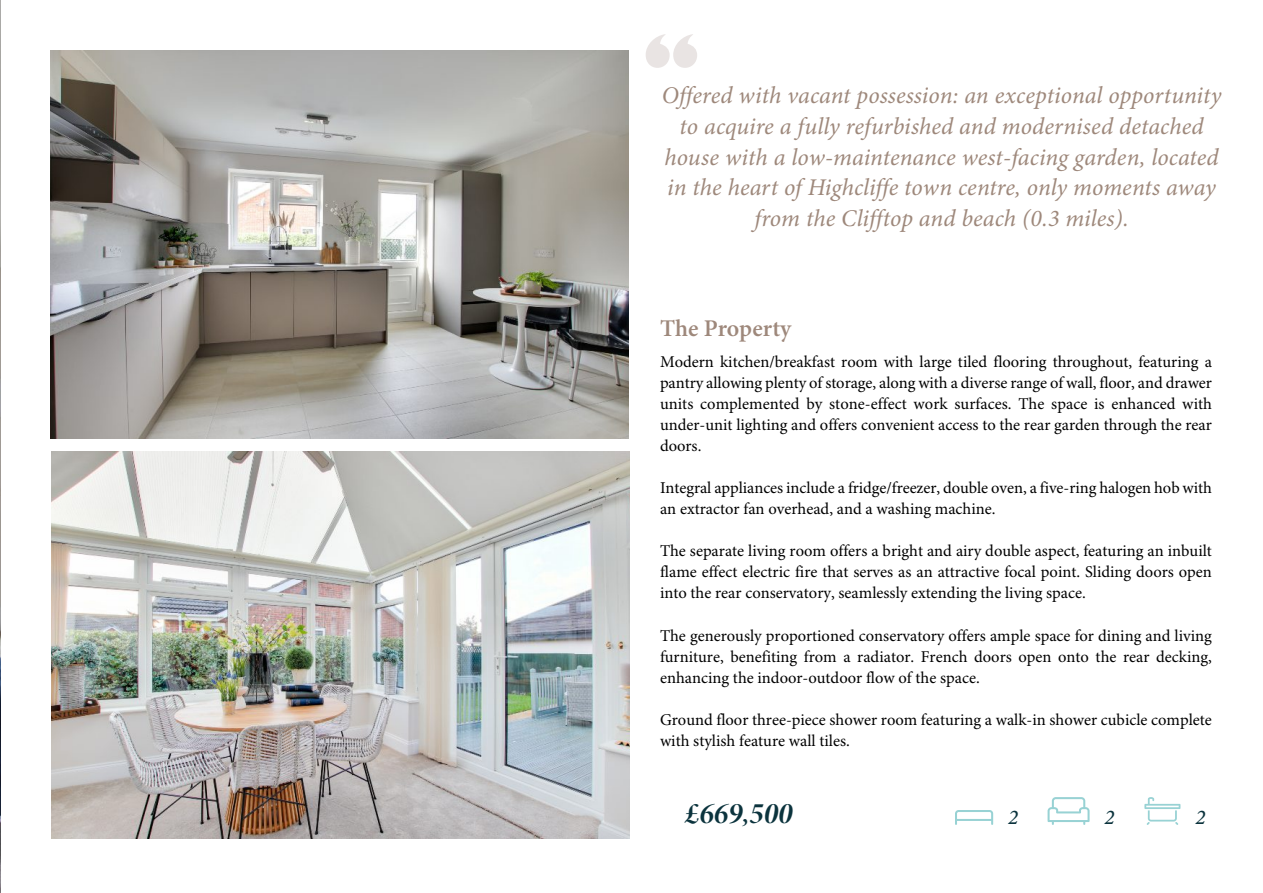
<style>
.page{position:relative;width:1263px;height:893px;background:#fff}
.page>*{position:absolute;margin:0;border:0;box-sizing:border-box;transform-origin:0 0}
.t1{font:30px "Minion Pro Bold It Disp";color:#0b333d}
.t2{font:italic 24px/30.8px "Minion Pro";color:#9e887b;text-align:center}
.t3{font:600 24px "Minion Pro";letter-spacing:-.005em;color:#9e887b}
.t4{font:italic 500 21px "Minion Pro";color:#0b333d}
.t5{font:16.5px/21.1px "Minion Pro";color:#000;text-align:justify}
</style>
<div class="page">
<img style="left:50px;top:51px;width:578px;height:387px">
<img style="left:51px;top:451px;width:578px;height:388px">
<svg style="left:646px;top:34px;width:51px;height:34px"></svg>
<img style="left:0;top:0;width:1px;height:893px">
<svg style="left:1144px;top:797px;width:36px;height:28px"></svg>
<svg style="left:1047px;top:797px;width:42px;height:28px"></svg>
<svg style="left:955px;top:810px;width:38px;height:15px"></svg>
<hr style="left:956px;top:819px;width:36px;height:2px;background:#98d2d4">
<p class="t2" style="left:662px;top:82px;width:561px">Offered with vacant possession: an exceptional opportunity to acquire a fully refurbished and modernised detached house with a low-maintenance west-facing garden, located in the heart of Highcliffe town centre, only moments away from the Clifftop and beach (0.3 miles).</p>
<h2 class="t3" style="left:660px;top:318px;width:133px">The Property</h2>
<p class="t5" style="left:660px;top:352px;width:553px">Modern kitchen/breakfast room with large tiled flooring throughout, featuring a pantry allowing plenty of storage, along with a diverse range of wall, floor, and drawer units complemented by stone-effect work surfaces. The space is enhanced with under-unit lighting and offers convenient access to the rear garden through the rear doors.</p>
<p class="t5" style="left:660px;top:479px;width:553px">Integral appliances include a fridge/freezer, double oven, a five-ring halogen hob with an extractor fan overhead, and a washing machine.</p>
<p class="t5" style="left:660px;top:542px;width:553px">The separate living room offers a bright and airy double aspect, featuring an inbuilt flame effect electric fire that serves as an attractive focal point. Sliding doors open into the rear conservatory, seamlessly extending the living space.</p>
<p class="t5" style="left:660px;top:626px;width:553px">The generously proportioned conservatory offers ample space for dining and living furniture, benefiting from a radiator. French doors open onto the rear decking, enhancing the indoor-outdoor flow of the space.</p>
<p class="t5" style="left:660px;top:711px;width:553px">Ground floor three-piece shower room featuring a walk-in shower cubicle complete with stylish feature wall tiles.</p>
<h1 class="t1" style="left:685px;top:801px;width:109px">£669,500</h1>
<p class="t4" style="left:1008px;top:809px;width:12px">2</p>
<p class="t4" style="left:1104px;top:809px;width:12px">2</p>
<p class="t4" style="left:1195px;top:809px;width:12px">2</p>
</div>
